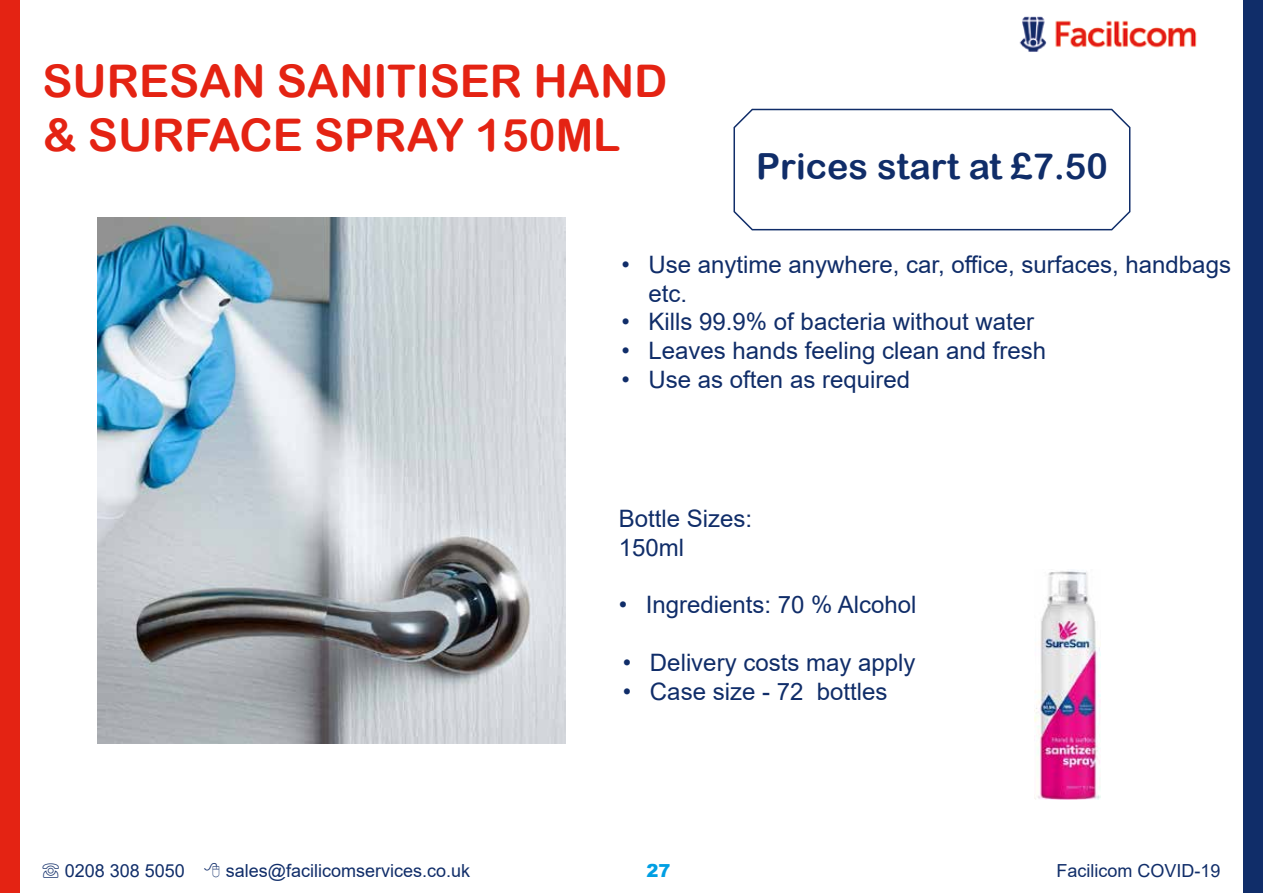
<style>
.page{position:relative;width:1263px;height:893px;background:#fff}
.page>*{position:absolute;margin:0;border:0;box-sizing:border-box;transform-origin:0 0}
.t1{font:45px/54px "Arial Rounded MT Bold";color:#e42313}
.t2{font:36px "Arial Rounded MT Bold";color:#102d69}
.t3{font:24px/28.8px "Arial";color:#102d69}
.t4{font:18px "Arial";color:#102d69}
.t5{font:900 18px "Arial";color:#009fe3}
</style>
<div class="page">
<div style="left:1244px;top:0;width:19px;height:893px;background:#102d69"></div>
<div style="left:0;top:0;width:19px;height:893px;background:#e42313"></div>
<img style="left:1019px;top:16px;width:178px;height:36px">
<img style="left:98px;top:218px;width:468px;height:525px">
<img style="left:1034px;top:571px;width:66px;height:228px">
<svg style="left:733px;top:108px;width:398px;height:123px"></svg>
<h1 class="t1" style="left:43px;top:53px;width:626px">SURESAN SANITISER HAND &amp; SURFACE SPRAY 150ML</h1>
<h2 class="t2" style="left:756px;top:145px;width:353px">Prices start at £7.50</h2>
<p class="t3" style="left:648px;top:250px;width:584px;text-indent:-27px">• Use anytime anywhere, car, office, surfaces, handbags etc.</p>
<p class="t3" style="left:621px;top:307px;width:414px">• Kills 99.9% of bacteria without water</p>
<p class="t3" style="left:621px;top:336px;width:426px">• Leaves hands feeling clean and fresh</p>
<p class="t3" style="left:621px;top:365px;width:290px">• Use as often as required</p>
<p class="t3" style="left:619px;top:504px;width:135px">Bottle Sizes:<br>150ml</p>
<p class="t3" style="left:619px;top:590px;width:299px">• Ingredients: 70 % Alcohol</p>
<p class="t3" style="left:623px;top:648px;width:294px">• Delivery costs may apply</p>
<p class="t3" style="left:623px;top:677px;width:266px">• Case size - 72 bottles</p>
<p class="t4" style="left:42px;top:858px;width:145px">☏ 0208 308 5050</p>
<p class="t4" style="left:226px;top:858px;width:246px">sales@facilicomservices.co.uk</p>
<p class="t5" style="left:646px;top:858px;width:26px">27</p>
<p class="t4" style="left:1056px;top:859px;width:166px">Facilicom COVID-19</p>
</div>
